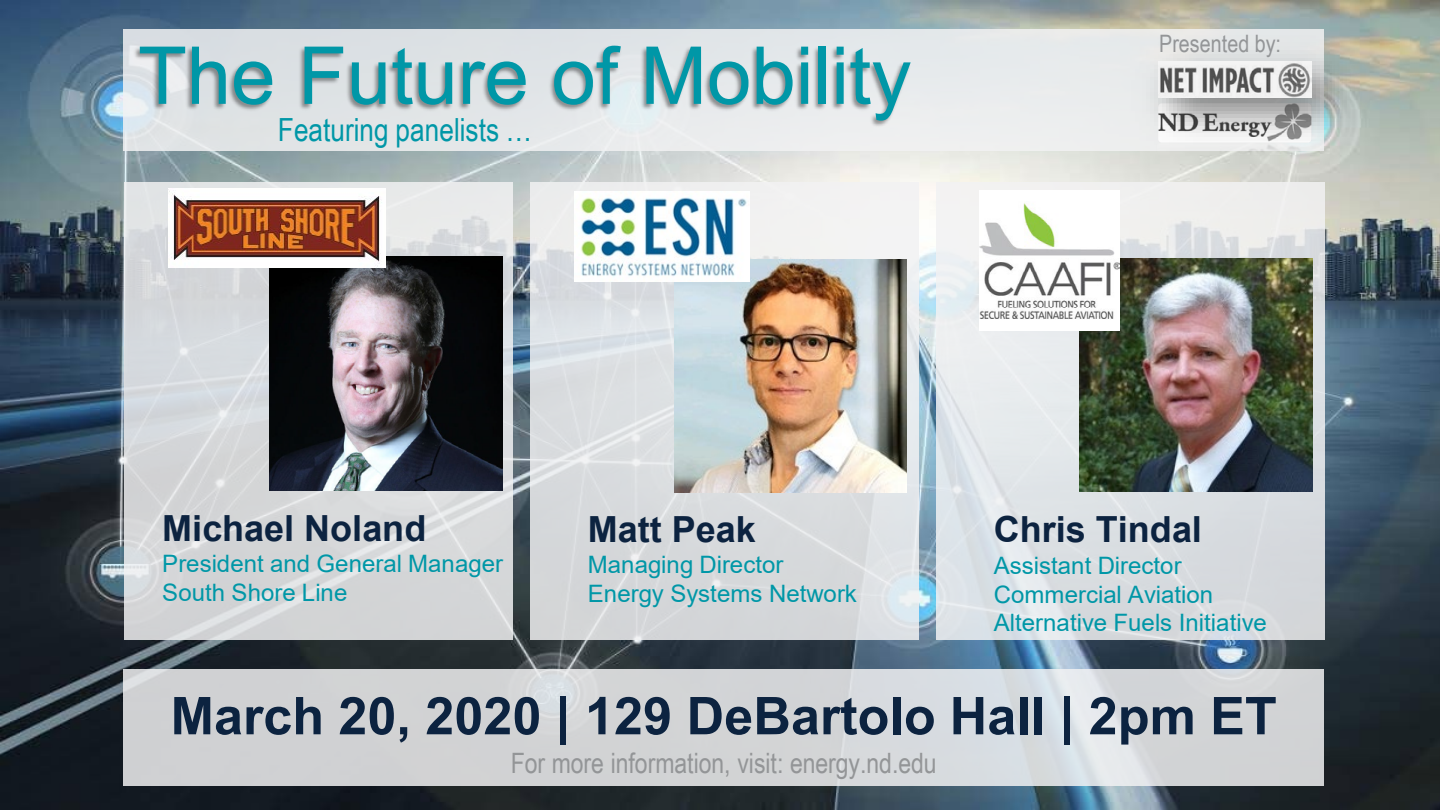
<style>
.page{position:relative;width:1440px;height:810px;background:#fff}
.page>*{position:absolute;margin:0;border:0;box-sizing:border-box;transform-origin:0 0}
.t1{font:79.95px "Arial";color:#0097a7}
.t2{font:700 52.05px "Arial";color:#0c2340}
.t3{font:700 36px "Arial";color:#0c2340}
.t4{font:31.95px "Arial Narrow";letter-spacing:.005em;color:#0097a7}
.t5{font:28.05px "Arial Narrow";letter-spacing:-.005em;color:#939597}
.t6{font:24px/28.8px "Arial";color:#0097a7}
.t7{font:24px "Arial Narrow";letter-spacing:.005em;color:#939597}
</style>
<div class="page">
<img style="left:0;top:0;width:1440px;height:810px">
<div style="left:124px;top:30px;width:1200px;height:121px;background:#eaecec"></div>
<img style="left:82px;top:0;width:502px;height:178px">
<img style="left:584px;top:0;width:490px;height:178px">
<div style="left:530px;top:183px;width:388px;height:457px;background:#f2f2f3;opacity:.85"></div>
<img style="left:674px;top:259px;width:233px;height:233px">
<img style="left:575px;top:191px;width:174px;height:90px">
<div style="left:124px;top:669px;width:1200px;height:117px;background:#f2f2f3;opacity:.85"></div>
<div style="left:936px;top:182px;width:389px;height:457px;background:#f2f2f3;opacity:.85"></div>
<img style="left:1079px;top:258px;width:234px;height:234px">
<img style="left:979px;top:190px;width:141px;height:141px">
<img style="left:1156px;top:159px;width:158px;height:26px">
<img style="left:1128px;top:31px;width:245px;height:128px">
<img style="left:1158px;top:62px;width:153px;height:35px">
<div style="left:124px;top:183px;width:388px;height:457px;background:#f2f2f3;opacity:.85"></div>
<img style="left:269px;top:257px;width:234px;height:234px">
<img style="left:169px;top:189px;width:217px;height:79px">
<h1 class="t1" style="left:138px;top:21px;width:775px">The Future of Mobility</h1>
<h3 class="t4" style="left:278px;top:106px;width:256px">Featuring panelists …</h3>
<p class="t7" style="left:1159px;top:26px;width:123px">Presented by:</p>
<h3 class="t3" style="left:162px;top:503px;width:266px">Michael Noland</h3>
<p class="t6" style="left:162px;top:549px;width:342px">President and General Manager<br>South Shore Line</p>
<h3 class="t3" style="left:588px;top:504px;width:169px">Matt Peak</h3>
<p class="t6" style="left:588px;top:550px;width:271px">Managing Director<br>Energy Systems Network</p>
<h3 class="t3" style="left:994px;top:504px;width:210px">Chris Tindal</h3>
<p class="t6" style="left:994px;top:551px;width:275px">Assistant Director<br>Commercial Aviation<br>Alternative Fuels Initiative</p>
<h2 class="t2" style="left:171px;top:679px;width:1108px">March 20, 2020 | 129 DeBartolo Hall | 2pm ET</h2>
<p class="t5" style="left:511px;top:743px;width:428px">For more information, visit: energy.nd.edu</p>
</div>
